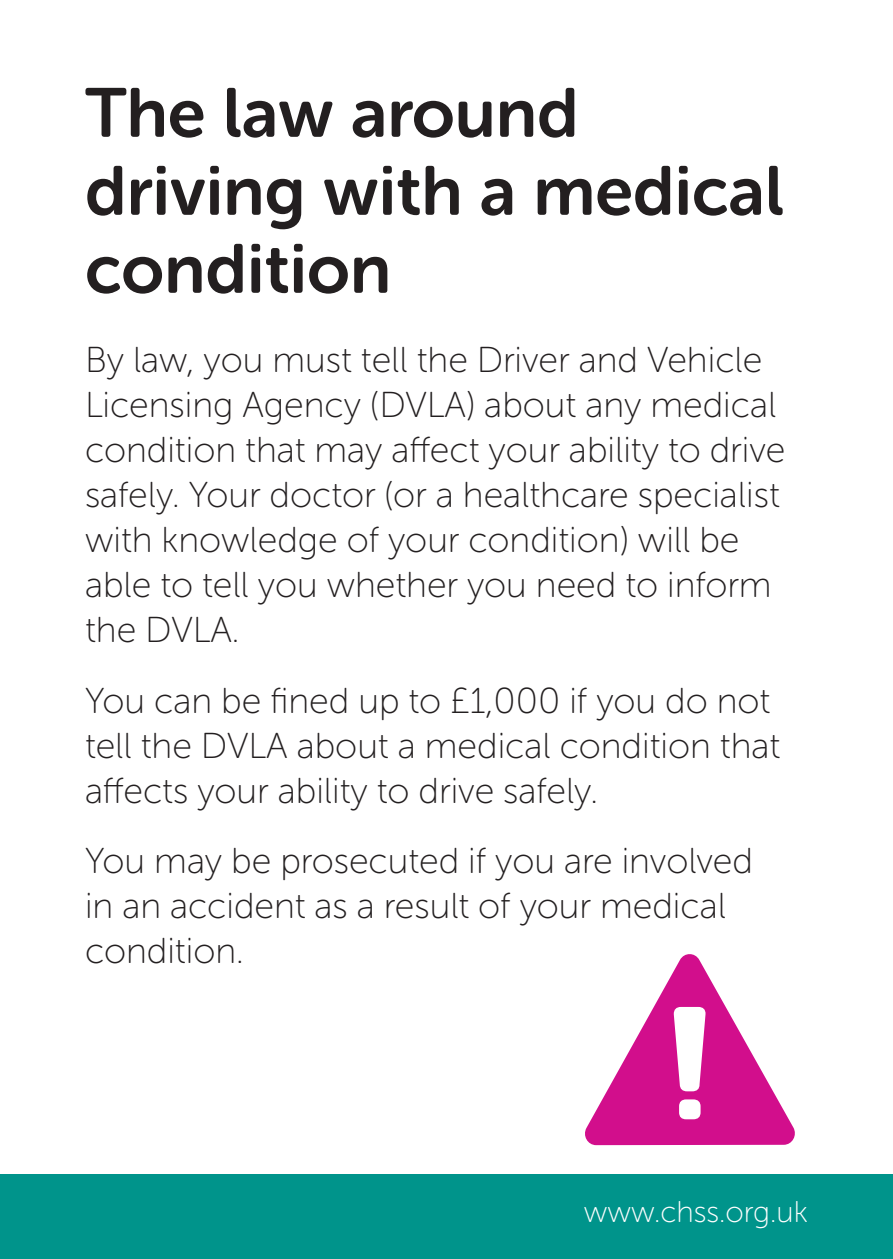
<style>
.page{position:relative;width:893px;height:1259px;background:#fff}
.page>*{position:absolute;margin:0;border:0;box-sizing:border-box;transform-origin:0 0}
.t1{font:69px/78px "Museo Sans Rounded 700";color:#231f20}
.t2{font:36px/45px "Museo Sans Rounded 100";color:#231f20}
.t3{font:30px "Museo Sans Rounded 100";color:#fff}
</style>
<div class="page">
<div style="left:0;top:1174px;width:893px;height:85px;background:#00948b"></div>
<svg style="left:585px;top:954px;width:210px;height:192px"></svg>
<h1 class="t1" style="left:85px;top:74px;width:700px">The law around driving with a medical condition</h1>
<p class="t2" style="left:85px;top:337px;width:702px">By law, you must tell the Driver and Vehicle Licensing Agency (DVLA) about any medical condition that may affect your ability to drive safely. Your doctor (or a healthcare specialist with knowledge of your condition) will be able to tell you whether you need to inform the DVLA.</p>
<p class="t2" style="left:85px;top:678px;width:697px">You can be fined up to £1,000 if you do not tell the DVLA about a medical condition that affects your ability to drive safely.</p>
<p class="t2" style="left:85px;top:838px;width:669px">You may be prosecuted if you are involved in an accident as a result of your medical condition.</p>
<p class="t3" style="left:584px;top:1195px;width:225px">www.chss.org.uk</p>
</div>
